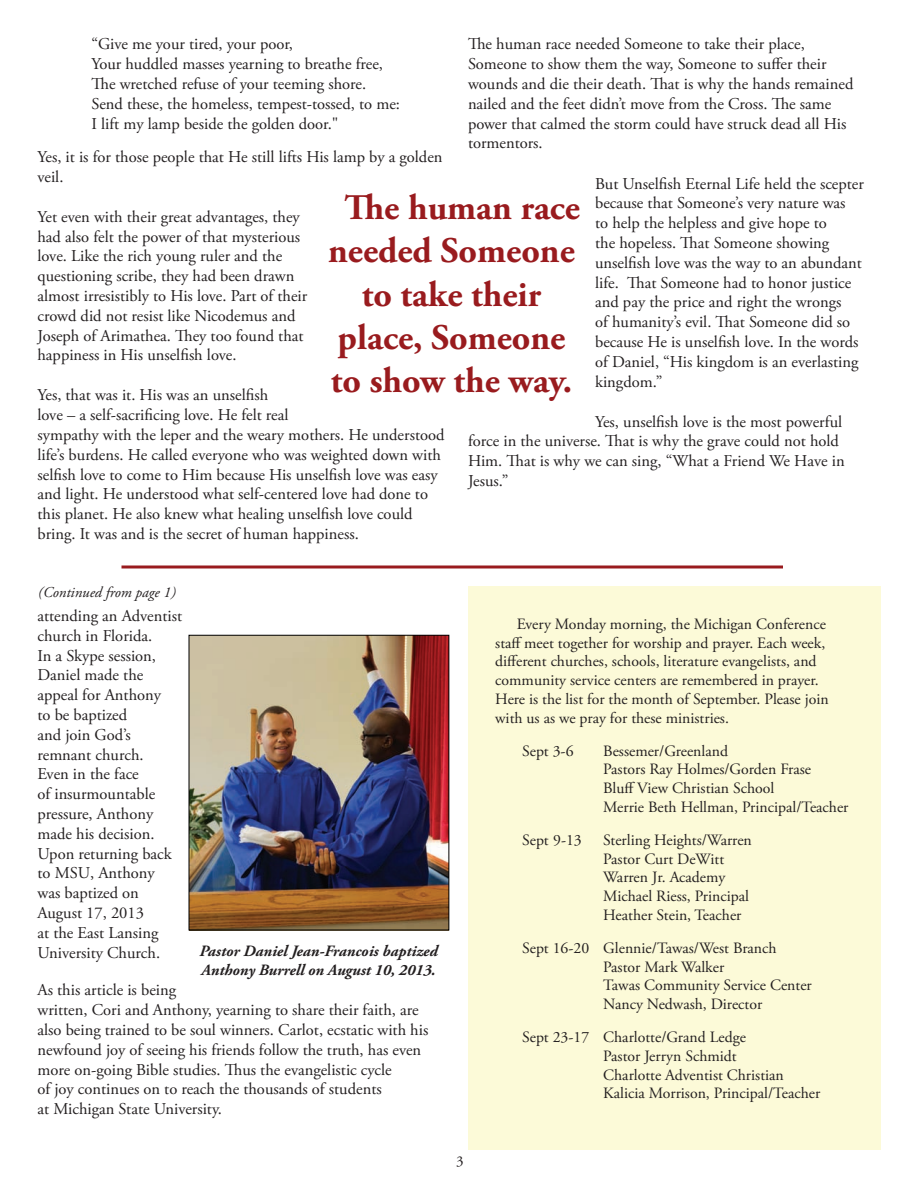
<style>
.page{position:relative;width:918px;height:1188px;background:#fff}
.page>*{position:absolute;margin:0;border:0;box-sizing:border-box;transform-origin:0 0}
.t1{font:700 36px/43.2px "Adobe Garamond Pro";color:#991b1e;text-align:center}
.t2{font:16.5px/19.8px "Adobe Garamond Pro";color:#231f20}
.t3{font:15.75px/18.9px "Adobe Garamond Pro";color:#231f20}
.t4{font:italic 700 15.75px/18.9px "Adobe Garamond Pro";color:#231f20}
.t5{font:italic 15px "Adobe Garamond Pro";color:#231f20}
.t6{font:15px "Adobe Garamond Pro";color:#231f20}
</style>
<div class="page">
<div style="left:468px;top:586px;width:412px;height:564px;background:#fcfad8"></div>
<img style="left:191px;top:637px;width:256px;height:291px">
<div style="left:189px;top:635px;width:260px;height:295px;border:1px solid #000"></div>
<hr style="left:122px;top:566px;width:661px;height:2px;background:#991b1e">
<p class="t2" style="left:468px;top:35px;width:387px">The human race needed Someone to take their place, Someone to show them the way, Someone to suffer their wounds and die their death. That is why the hands remained nailed and the feet didn’t move from the Cross. The same power that calmed the storm could have struck dead all His tormentors.</p>
<p class="t2" style="left:595px;top:174px;width:270px">But Unselfish Eternal Life held the scepter because that Someone’s very nature was<br>to help the helpless and give hope to<br>the hopeless. That Someone showing unselfish love was the way to an abundant life. That Someone had to honor justice and pay the price and right the wrongs<br>of humanity’s evil. That Someone did so because He is unselfish love. In the words of Daniel, “His kingdom is an everlasting kingdom.”</p>
<p class="t2" style="left:468px;top:412px;width:378px;text-indent:127px">Yes, unselfish love is the most powerful force in the universe. That is why the grave could not hold Him. That is why we can sing, “What a Friend We Have in Jesus.”</p>
<p class="t2" style="left:92px;top:35px;width:310px">“Give me your tired, your poor,<br>Your huddled masses yearning to breathe free, The wretched refuse of your teeming shore.<br>Send these, the homeless, tempest-tossed, to me:<br>I lift my lamp beside the golden door."</p>
<p class="t2" style="left:38px;top:147px;width:407px">Yes, it is for those people that He still lifts His lamp by a golden veil.</p>
<p class="t2" style="left:38px;top:207px;width:271px">Yet even with their great advantages, they had also felt the power of that mysterious love. Like the rich young ruler and the questioning scribe, they had been drawn almost irresistibly to His love. Part of their crowd did not resist like Nicodemus and Joseph of Arimathea. They too found that happiness in His unselfish love.</p>
<p class="t2" style="left:38px;top:386px;width:409px">Yes, that was it. His was an unselfish<br>love – a self-sacrificing love. He felt real<br>sympathy with the leper and the weary mothers. He understood life’s burdens. He called everyone who was weighted down with selfish love to come to Him because His unselfish love was easy and light. He understood what self-centered love had done to this planet. He also knew what healing unselfish love could bring. It was and is the secret of human happiness.</p>
<h1 class="t1" style="left:328px;top:187px;width:253px">The human race needed Someone to take their place, Someone to show the way.</h1>
<p class="t5" style="left:38px;top:584px;width:139px">(Continued from page 1)</p>
<p class="t2" style="left:38px;top:606px;width:146px">attending an Adventist church in Florida.<br>In a Skype session,<br>Daniel made the appeal for Anthony<br>to be baptized<br>and join God’s remnant church.<br>Even in the face<br>of insurmountable pressure, Anthony made his decision.<br>Upon returning back to MSU, Anthony<br>was baptized on<br>August 17, 2013<br>at the East Lansing<br>University Church.</p>
<p class="t2" style="left:38px;top:981px;width:392px">As this article is being<br>written, Cori and Anthony, yearning to share their faith, are also being trained to be soul winners. Carlot, ecstatic with his newfound joy of seeing his friends follow the truth, has even more on-going Bible studies. Thus the evangelistic cycle<br>of joy continues on to reach the thousands of students<br>at Michigan State University.</p>
<p class="t4" style="left:199px;top:942px;width:240px">Pastor Daniel Jean-Francois baptized<br>Anthony Burrell on August 10, 2013.</p>
<p class="t6" style="left:456px;top:1152px;width:9px">3</p>
<p class="t3" style="left:495px;top:615px;width:335px;text-indent:22px">Every Monday morning, the Michigan Conference staff meet together for worship and prayer. Each week, different churches, schools, literature evangelists, and community service centers are remembered in prayer.<br>Here is the list for the month of September. Please join with us as we pray for these ministries.</p>
<p class="t3" style="left:522px;top:742px;width:53px">Sept 3-6</p>
<p class="t3" style="left:603px;top:742px;width:247px">Bessemer/Greenland<br>Pastors Ray Holmes/Gorden Frase<br>Bluff View Christian School<br>Merrie Beth Hellman, Principal/Teacher</p>
<p class="t3" style="left:522px;top:831px;width:61px">Sept 9-13</p>
<p class="t3" style="left:603px;top:831px;width:150px">Sterling Heights/Warren<br>Pastor Curt DeWitt<br>Warren Jr. Academy<br>Michael Riess, Principal<br>Heather Stein, Teacher</p>
<p class="t3" style="left:603px;top:939px;width:210px;text-indent:-81px">Sept 16-20 Glennie/Tawas/West Branch<br>Pastor Mark Walker<br>Tawas Community Service Center<br>Nancy Nedwash, Director</p>
<p class="t3" style="left:603px;top:1028px;width:219px;text-indent:-81px">Sept 23-17 Charlotte/Grand Ledge<br>Pastor Jerryn Schmidt<br>Charlotte Adventist Christian<br>Kalicia Morrison, Principal/Teacher</p>
</div>
